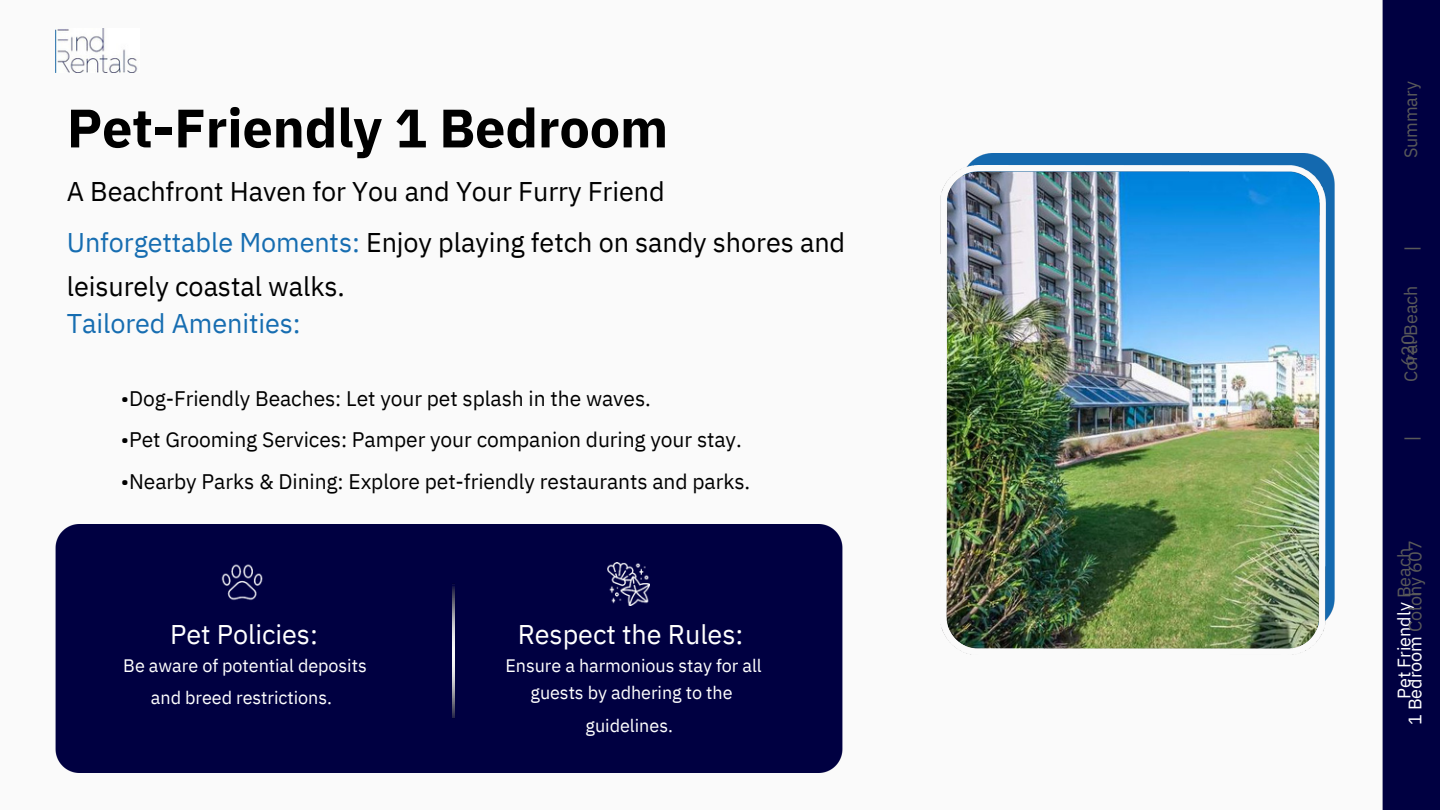
<style>
.page{position:relative;width:1440px;height:810px;background:#fafafa}
.page>*{position:absolute;margin:0;border:0;box-sizing:border-box;transform-origin:0 0}
.t1{font:700 54px "IBM Plex Sans";letter-spacing:-.005em;color:#000}
.t2{font:27px/50.7px "IBM Plex Sans";letter-spacing:-.005em;color:#000}
.t3{font:27px "IBM Plex Sans";letter-spacing:-.005em;color:#fff}
.t4{font:21px "IBM Plex Sans";letter-spacing:-.005em;color:#000}
.t5{font:18px/27px "IBM Plex Sans";letter-spacing:-.005em;color:#fff;text-align:center}
.t6{font:18px "IBM Plex Sans";letter-spacing:-.005em;color:#595959}
.s1{color:#166db1}
.s2{color:#fff}
.s3{color:#595959}
</style>
<div class="page">
<div style="left:1382px;top:0;width:58px;height:810px;background:#000041"></div>
<img style="left:56px;top:29px;width:82px;height:43px">
<div style="left:56px;top:525px;width:786px;height:247px;background:#000041"></div>
<img style="left:221px;top:560px;width:43px;height:43px">
<img style="left:607px;top:562px;width:43px;height:43px">
<img style="left:968px;top:153px;width:367px;height:467px">
<img style="left:451px;top:584px;width:4px;height:135px">
<img style="left:940px;top:165px;width:386px;height:490px">
<img style="left:1404px;top:246px;width:17px;height:3px">
<img style="left:1404px;top:436px;width:17px;height:4px">
<img style="left:1404px;top:593px;width:17px;height:3px">
<p class="t1" style="left:67px;top:92px;width:603px">Pet-Friendly 1 Bedroom</p>
<p class="t2" style="left:67px;top:166px;width:780px">A Beachfront Haven for You and Your Furry Friend<br><span class="s1">Unforgettable Moments:</span> Enjoy playing fetch on sandy shores and</p>
<p class="t2" style="left:67px;top:267px;width:280px;line-height:37.2px">leisurely coastal walks.<br><span class="s1">Tailored Amenities:</span></p>
<p class="t4" style="left:121px;top:384px;width:532px">•Dog-Friendly Beaches: Let your pet splash in the waves.</p>
<p class="t4" style="left:121px;top:426px;width:622px">•Pet Grooming Services: Pamper your companion during your stay.</p>
<p class="t4" style="left:121px;top:467px;width:631px">•Nearby Parks &amp; Dining: Explore pet-friendly restaurants and parks.</p>
<p class="t3" style="left:170px;top:617px;width:149px">Pet Policies:</p>
<p class="t5" style="left:123px;top:652px;width:245px">Be aware of potential deposits</p>
<p class="t5" style="left:151px;top:684px;width:182px">and breed restrictions.</p>
<p class="t3" style="left:518px;top:617px;width:227px">Respect the Rules:</p>
<p class="t5" style="left:505px;top:652px;width:258px">Ensure a harmonious stay for all guests by adhering to the</p>
<p class="t5" style="left:586px;top:712px;width:89px">guidelines.</p>
<p class="t6" style="left:1399px;top:158px;width:78px;rotate:-90deg">Summary</p>
<p class="t6" style="left:1399px;top:382px;width:98px;rotate:-90deg">Coral Beach</p>
<p class="t6" style="left:1396px;top:366px;width:34px;rotate:-90deg">620</p>
<p class="t6" style="left:1403px;top:725px;width:186px;rotate:-90deg"><span class="s2">1 Bedroom</span> Colony 607</p>
<p class="t5" style="left:1390px;top:699px;width:152px;rotate:-90deg">Pet Friendly <span class="s3">Beach</span></p>
</div>
